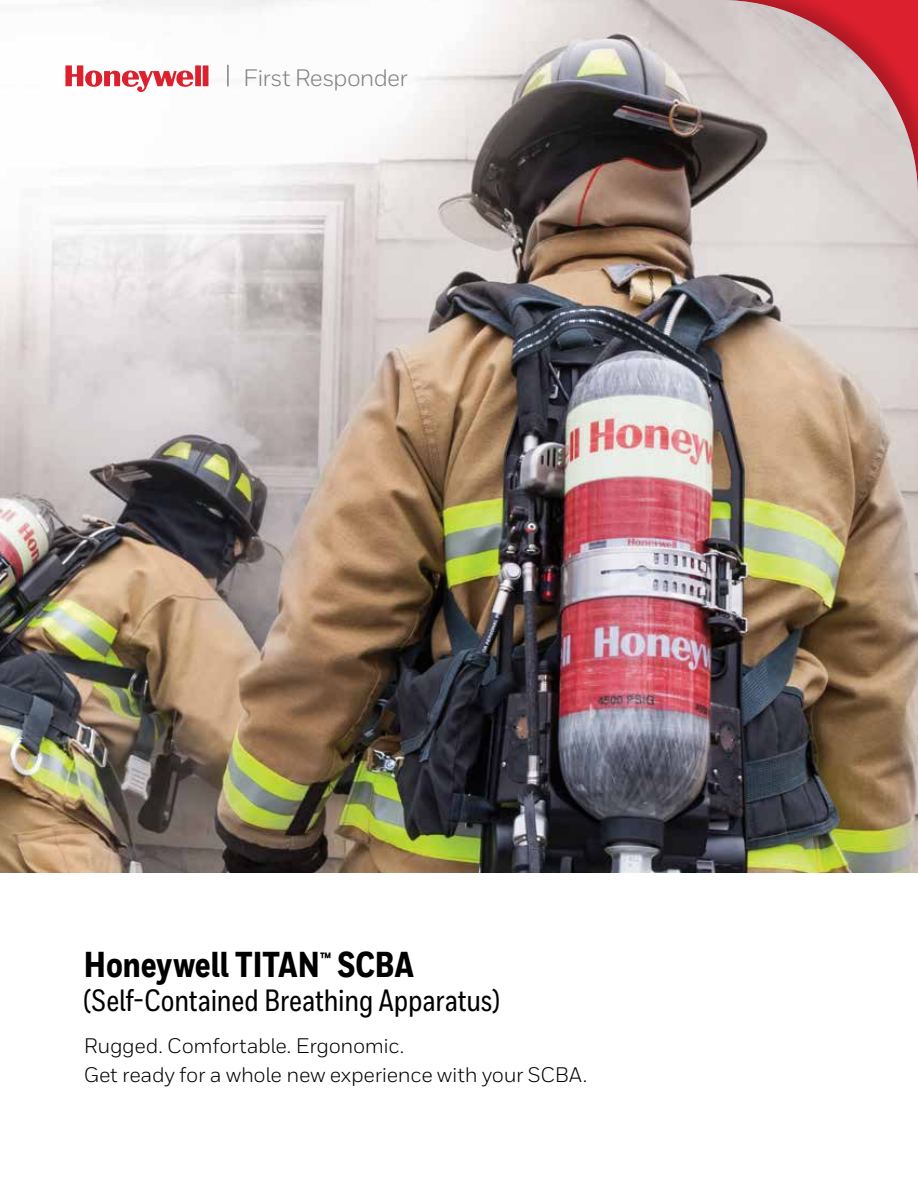
<style>
.page{position:relative;width:918px;height:1188px;background:#fff}
.page>*{position:absolute;margin:0;border:0;box-sizing:border-box;transform-origin:0 0}
.t1{font:800 36px "Honeywell Cond";letter-spacing:-.005em;color:#000}
.t2{font:500 30.75px "Honeywell Cond";letter-spacing:-.005em;color:#000}
.t3{font:23.7px "Honeywell Sans";letter-spacing:-.03em;color:#808285}
.t4{font:21px/28.5px "Honeywell Sans";letter-spacing:-.015em;color:#000}
</style>
<div class="page">
<img style="left:0;top:0;width:918px;height:873px">
<div style="left:333px;top:0;width:585px;height:585px;background:#000;opacity:.2"></div>
<svg style="left:65px;top:65px;width:143px;height:27px"></svg>
<hr style="left:227px;top:65px;width:2px;height:21px;background:#808285">
<p class="t3" style="left:243px;top:64px;width:166px">First Responder</p>
<h1 class="t1" style="left:84px;top:942px;width:332px">Honeywell TITAN<sup>™</sup> SCBA</h1>
<h2 class="t2" style="left:84px;top:982px;width:418px">(Self-Contained Breathing Apparatus)</h2>
<p class="t4" style="left:84px;top:1032px;width:505px">Rugged. Comfortable. Ergonomic.<br>Get ready for a whole new experience with your SCBA.</p>
</div>
